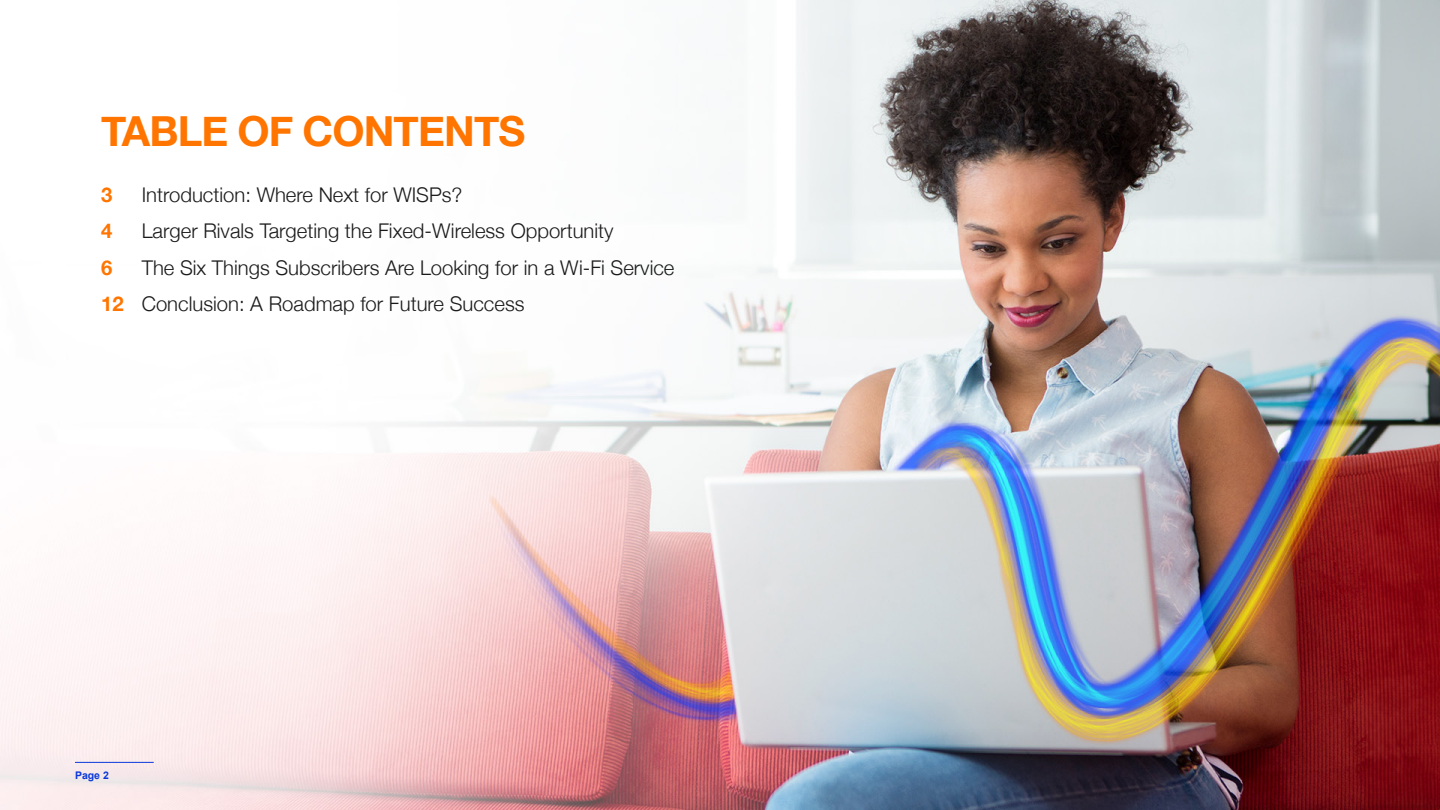
<style>
.page{position:relative;width:1440px;height:810px;background:#fff}
.page>*{position:absolute;margin:0;border:0;box-sizing:border-box;transform-origin:0 0}
.t1{font:700 41.47px "Helvetica Neue";letter-spacing:-.02em;color:#ff7500}
.t2{font:300 20.25px/36.2px "Helvetica Neue";color:#1a1a1a}
.t3{font:700 20.25px "Helvetica Neue";color:#ff7500}
.t4{font:700 10.5px "Arial";color:#0a38db}
.s1{font-weight:700;color:#ff7500}
</style>
<div class="page">
<img style="left:0;top:0;width:1440px;height:810px">
<hr style="left:75px;top:762px;width:79px;height:1px;background:#0a38db">
<h1 class="t1" style="left:101px;top:99px;width:426px">TABLE OF CONTENTS</h1>
<p class="t3" style="left:101px;top:179px;width:13px">3</p>
<p class="t2" style="left:142px;top:175px;width:322px">Introduction: Where Next for WISPs?</p>
<p class="t3" style="left:101px;top:215px;width:13px">4</p>
<p class="t2" style="left:142px;top:212px;width:473px">Larger Rivals Targeting the Fixed-Wireless Opportunity</p>
<p class="t3" style="left:101px;top:251px;width:13px">6</p>
<p class="t2" style="left:101px;top:248px;width:575px;text-indent:40px">The Six Things Subscribers Are Looking for in a Wi-Fi Service<br><span class="s1">12</span> Conclusion: A Roadmap for Future Success</p>
<p class="t4" style="left:75px;top:769px;width:35px">Page 2</p>
</div>
